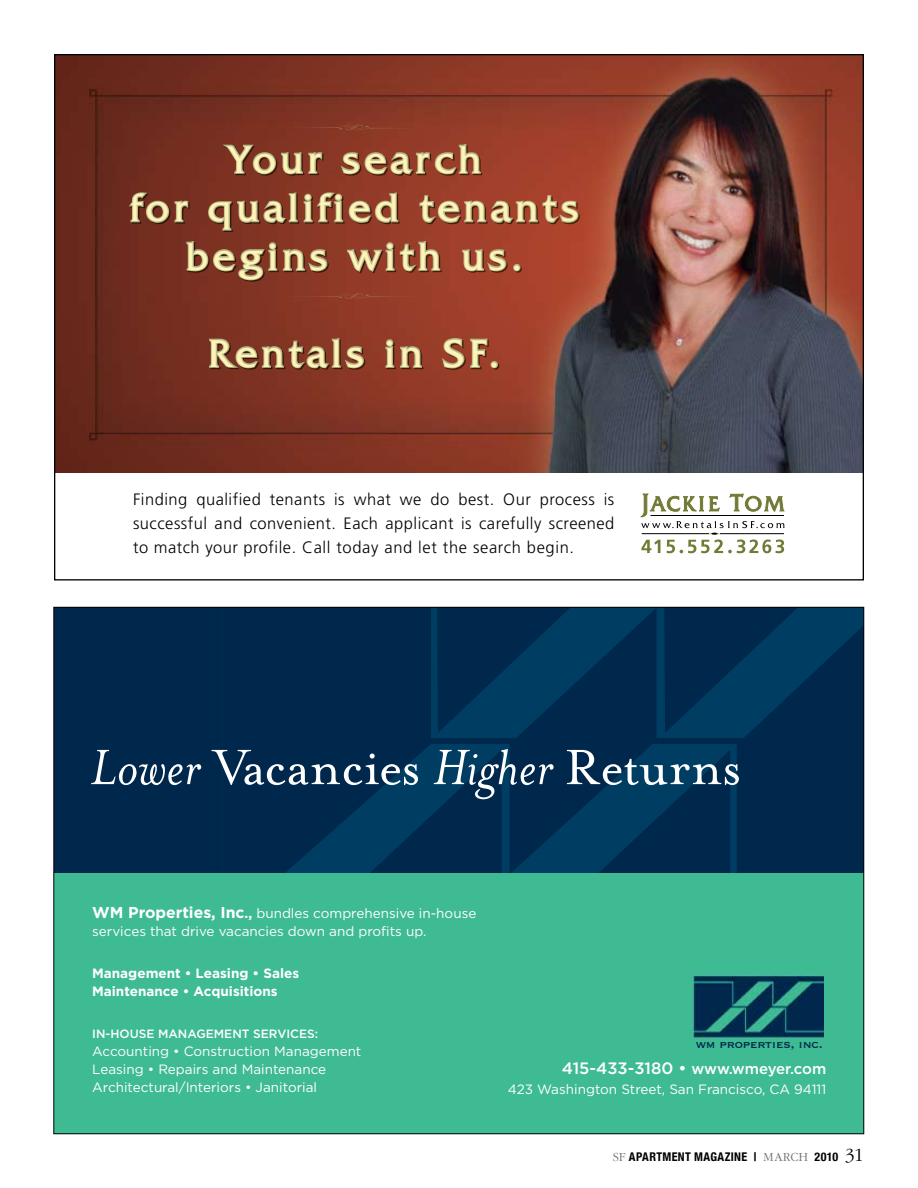
<style>
.page{position:relative;width:918px;height:1188px;background:#fff}
.page>*{position:absolute;margin:0;border:0;box-sizing:border-box;transform-origin:0 0}
.t1{font:57px "Mrs Eaves Roman";color:#fff}
.t2{font:40.65px/48.4px "Friz Quadrata";letter-spacing:.125em;color:#fff3b6;text-align:center}
.t3{font:300 16.5px/24px "Frutiger";letter-spacing:.04em;color:#000;text-align:justify}
.t4{font:500 15px "Gotham";letter-spacing:-.01em;color:#fff}
.t5{font:13.5px/18px "Gotham";color:#fff}
.t6{font:700 13.5px/18px "Gotham";color:#fff}
.t7{font:13.5px "Copperplate";letter-spacing:-.015em;color:#00274c}
.t8{font:700 condensed 12px "Helvetica Neue";letter-spacing:.03em;color:#000}
.t9{font:500 12px "Gotham";color:#fff}
.s1{font-family:"Mrs Eaves";font-style:italic}
.s2{font-weight:700;font-size:15.75px}
.s3{font-weight:700}
.s4{font-size:16.5px}
.s5{font-family:"Garamond Itc T";font-weight:300;font-stretch:normal;color:#6d6f71}
.s6{font-family:"Garamond Itc T";font-weight:300;font-stretch:normal;font-size:18px}
</style>
<div class="page">
<img style="left:56px;top:56px;width:806px;height:416px">
<svg style="left:641px;top:493px;width:144px;height:60px"></svg>
<div style="left:514px;top:265px;width:8px;height:8px;border:2px solid #737a35;border-radius:50%"></div>
<div style="left:492px;top:362px;width:7px;height:8px;border:2px solid #737a35;border-radius:50%"></div>
<svg style="left:266px;top:124px;width:176px;height:6px"></svg>
<svg style="left:217px;top:143px;width:108px;height:34px;background:#855039"></svg>
<svg style="left:338px;top:143px;width:145px;height:34px;background:#935a40"></svg>
<svg style="left:126px;top:191px;width:65px;height:34px;background:#7c503a"></svg>
<svg style="left:207px;top:191px;width:194px;height:42px;background:#8b543c"></svg>
<svg style="left:418px;top:194px;width:163px;height:31px;background:#9c6245"></svg>
<svg style="left:185px;top:240px;width:145px;height:43px;background:#87533b"></svg>
<svg style="left:346px;top:240px;width:97px;height:35px;background:#955c41"></svg>
<svg style="left:461px;top:248px;width:48px;height:26px"></svg>
<div style="left:513px;top:264px;width:7px;height:7px;border:2px solid #b2b78b;border-radius:50%"></div>
<svg style="left:208px;top:337px;width:159px;height:34px;background:#895a40"></svg>
<svg style="left:384px;top:338px;width:41px;height:32px"></svg>
<svg style="left:440px;top:337px;width:50px;height:34px;background:#965f43"></svg>
<div style="left:491px;top:361px;width:7px;height:7px;border:2px solid #b2b78b;border-radius:50%"></div>
<svg style="left:266px;top:293px;width:176px;height:6px"></svg>
<div style="left:54px;top:607px;width:810px;height:267px;background:#00274c"></div>
<svg style="left:222px;top:807px;width:138px;height:67px"></svg>
<svg style="left:360px;top:609px;width:502px;height:265px"></svg>
<div style="left:54px;top:874px;width:810px;height:260px;background:#3ebb93"></div>
<img style="left:693px;top:975px;width:130px;height:65px">
<p class="t2" style="left:130px;top:135px;width:449px">Your search<br>for qualified tenants begins with us.</p>
<p class="t2" style="left:209px;top:329px;width:293px">Rentals in SF.</p>
<p class="t3" style="left:133px;top:487px;width:483px">Finding qualified tenants is what we do best. Our process is successful and convenient. Each applicant is carefully screened to match your profile. Call today and let the search begin.</p>
<p class="t1" style="left:91px;top:736px;width:652px"><span class="s1">Lower</span> Vacancies <span class="s1">Higher</span> Returns</p>
<p class="t5" style="left:92px;top:904px;width:386px"><span class="s2">WM Properties, Inc</span><span class="s3">.,</span> bundles comprehensive in-house services that drive vacancies down and profits up.</p>
<p class="t6" style="left:92px;top:964px;width:208px">Management • Leasing • Sales<br>Maintenance • Acquisitions</p>
<p class="t9" style="left:92px;top:1027px;width:227px">IN-HOUSE MANAGEMENT SERVICES:</p>
<p class="t5" style="left:92px;top:1042px;width:271px">Accounting • Construction Management<br>Leasing • Repairs and Maintenance<br>Architectural/Interiors • Janitorial</p>
<p class="t7" style="left:696px;top:1036px;width:129px">wm properties, inc.</p>
<p class="t4" style="left:562px;top:1060px;width:266px"><span class="s4">415-433-3180 •</span> WWW.WMEYER.COM</p>
<p class="t5" style="left:508px;top:1079px;width:320px">423 Washington Street, San Francisco, CA 94111</p>
<p class="t8" style="left:613px;top:1149px;width:253px"><span class="s5">SF</span> APARTMENT MAGAZINE | <span class="s5">MARCH</span> 2010 <span class="s6">31</span></p>
</div>
